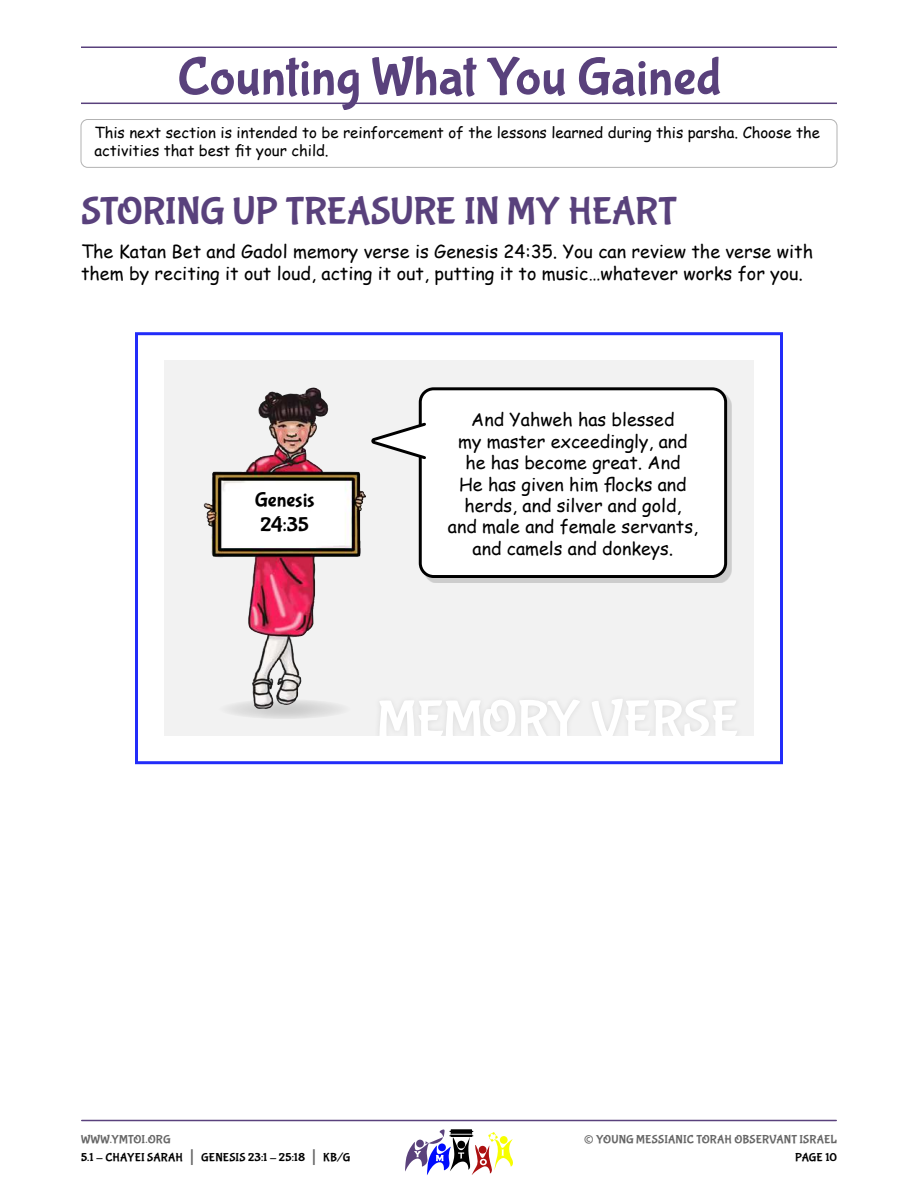
<style>
.page{position:relative;width:918px;height:1188px;background:#fff}
.page>*{position:absolute;margin:0;border:0;box-sizing:border-box;transform-origin:0 0}
.t1{font:54px "Bubblegum Sans";color:#59417c}
.t2{font:53.7px "Bubblegum Sans";color:#fff}
.t3{font:39px "Bubblegum Sans";letter-spacing:-.01em;color:#59417c}
.t4{font:27px "Bubblegum Sans";color:#666}
.t5{font:20.85px/25px "Bubblegum Sans";color:#000}
.t6{font:18px/21.6px "Comic Sans MS";color:#000}
.t7{font:17.85px/21.5px "Comic Sans MS";color:#000;text-align:center}
.t8{font:15px/18px "Comic Sans MS";color:#000}
.t9{font:12px/18px "Bubblegum Sans";letter-spacing:.01em;color:#000}
.t10{font:12px "Bubblegum Sans";letter-spacing:.01em;color:#666}
.s1{color:#666}
.s2{font-size:21px;color:#666}
</style>
<div class="page">
<hr style="left:82px;top:1120px;width:754px;height:1px;background:#59417c">
<svg style="left:405px;top:1129px;width:108px;height:46px"></svg>
<hr style="left:81px;top:103px;width:756px;height:1px;background:#59417c">
<hr style="left:81px;top:46px;width:756px;height:2px;background:#59417c">
<div style="left:81px;top:119px;width:756px;height:49px;border:1px solid #b2b2b2;border-radius:7px"></div>
<div style="left:164px;top:361px;width:590px;height:375px;background:#f2f2f2"></div>
<div style="left:373px;top:693px;width:370px;height:43px;background:#e9e9e9"></div>
<svg style="left:211px;top:387px;width:512px;height:161px"></svg>
<svg style="left:218px;top:699px;width:134px;height:20px"></svg>
<svg style="left:423px;top:392px;width:309px;height:191px;background:#cdcdcd"></svg>
<div style="left:420px;top:389px;width:306px;height:188px;background:#fff;border-radius:13px"></div>
<div style="left:419px;top:387px;width:308px;height:191px;border:3px solid #000;border-radius:13px"></div>
<img style="left:203px;top:387px;width:110px;height:140px">
<svg style="left:370px;top:421px;width:56px;height:40px"></svg>
<div style="left:135px;top:332px;width:648px;height:432px;border:3px solid #222cf9"></div>
<h1 class="t1" style="left:177px;top:53px;width:546px">Counting What You Gained</h1>
<p class="t8" style="left:94px;top:123px;width:727px">This next section is intended to be reinforcement of the lessons learned during this parsha. Choose the activities that best fit your child.</p>
<h3 class="t3" style="left:81px;top:195px;width:597px">STORING UP TREASURE IN MY HEART</h3>
<p class="t6" style="left:81px;top:240px;width:734px">The Katan Bet and Gadol memory verse is Genesis 24:35. You can review the verse with them by reciting it out loud, acting it out, putting it to music…whatever works for you.</p>
<p class="t5" style="left:255px;top:489px;width:61px">Genesis<br>24:35</p>
<p class="t7" style="left:448px;top:408px;width:252px">And Yahweh has blessed<br>my master exceedingly, and he has become great. And<br>He has given him flocks and herds, and silver and gold, and male and female servants, and camels and donkeys.</p>
<h2 class="t2" style="left:377px;top:696px;width:363px">MEMORY VERSE</h2>
<p class="t9" style="left:81px;top:1131px;width:271px"><span class="s1">WWW.YMTOI.ORG<br></span>5.1 - CHAYEI SARAH <span class="s2">|</span> GENESIS 23:1 - 25:18 <span class="s2">|</span> KB/G</p>
<h3 class="t4" style="left:584px;top:1128px;width:12px">©</h3>
<p class="t10" style="left:596px;top:1134px;width:242px">YOUNG MESSIANIC TORAH OBSERVANT ISRAEL</p>
<p class="t9" style="left:795px;top:1149px;width:43px">PAGE 10</p>
</div>
